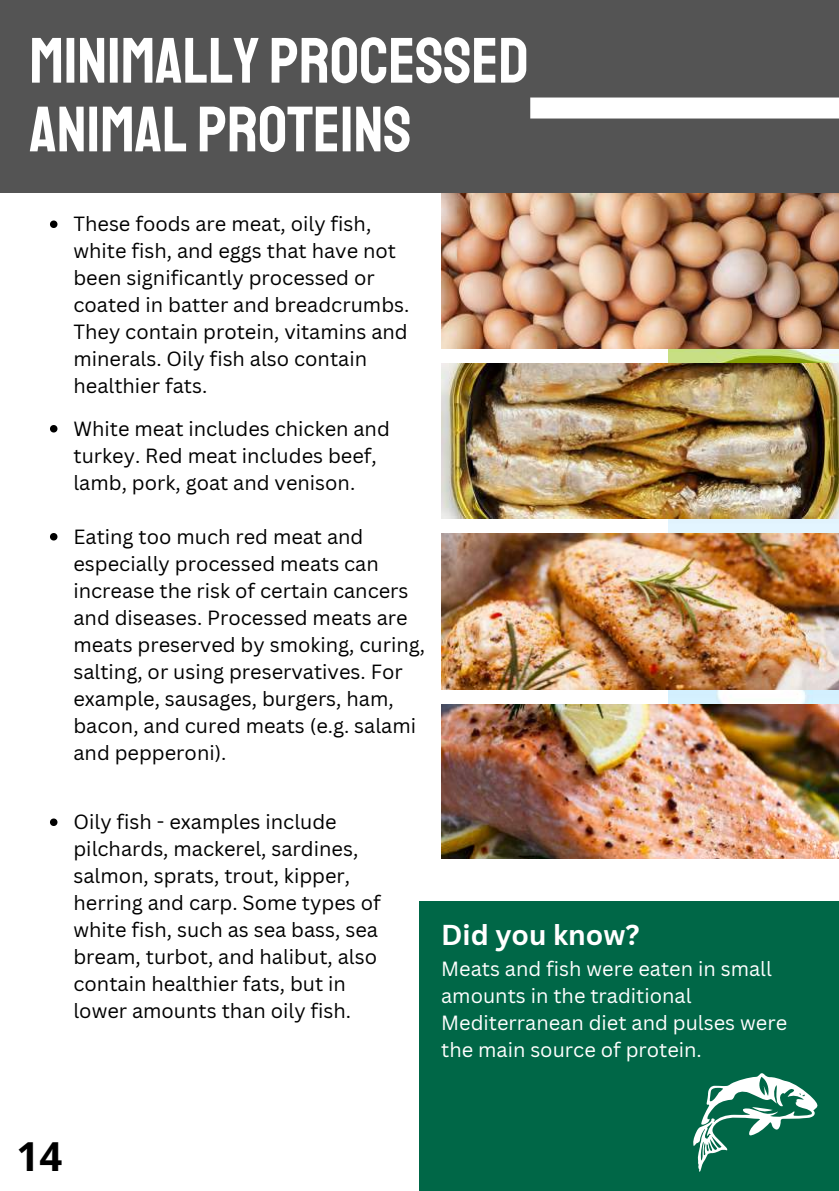
<style>
.page{position:relative;width:839px;height:1191px;background:#fff}
.page>*{position:absolute;margin:0;border:0;box-sizing:border-box;transform-origin:0 0}
.t1{font:64.2px/68.8px "Staatliches";color:#fff}
.t2{font:700 40px "Open Sans";color:#000}
.t3{font:700 28px "Canva Sans";color:#fff}
.t4{font:20px/27px "Canva Sans";color:#000}
.t5{font:20px/27px "Canva Sans";color:#fff}
</style>
<div class="page">
<img style="left:668px;top:349px;width:170px;height:15px">
<div style="left:668px;top:518px;width:170px;height:15px;background:#e3f5fe"></div>
<img style="left:668px;top:689px;width:170px;height:15px">
<img style="left:441px;top:193px;width:397px;height:156px">
<img style="left:441px;top:364px;width:397px;height:154px">
<img style="left:441px;top:533px;width:397px;height:156px">
<img style="left:441px;top:704px;width:397px;height:155px">
<div style="left:0;top:0;width:838px;height:193px;background:#545454"></div>
<div style="left:530px;top:98px;width:308px;height:21px;background:#fff"></div>
<div style="left:420px;top:901px;width:418px;height:290px;background:#006747"></div>
<svg style="left:693px;top:1073px;width:125px;height:99px"></svg>
<svg style="left:50px;top:221px;width:7px;height:7px"></svg>
<svg style="left:50px;top:425px;width:7px;height:8px"></svg>
<svg style="left:50px;top:533px;width:7px;height:8px"></svg>
<svg style="left:50px;top:819px;width:7px;height:7px"></svg>
<h1 class="t1" style="left:29px;top:27px;width:501px">MINIMALLY PROCESSED<br>ANIMAL PROTEINS</h1>
<p class="t4" style="left:73px;top:210px;width:337px">These foods are meat, oily fish, white fish, and eggs that have not been significantly processed or coated in batter and breadcrumbs.<br>They contain protein, vitamins and minerals. Oily fish also contain healthier fats.</p>
<p class="t4" style="left:73px;top:414px;width:318px">White meat includes chicken and turkey. Red meat includes beef, lamb, pork, goat and venison.</p>
<p class="t4" style="left:73px;top:522px;width:353px">Eating too much red meat and especially processed meats can increase the risk of certain cancers and diseases. Processed meats are meats preserved by smoking, curing, salting, or using preservatives. For example, sausages, burgers, ham, bacon, and cured meats (e.g. salami and pepperoni).</p>
<p class="t4" style="left:73px;top:808px;width:309px">Oily fish - examples include pilchards, mackerel, sardines, salmon, sprats, trout, kipper, herring and carp. Some types of white fish, such as sea bass, sea bream, turbot, and halibut, also contain healthier fats, but in lower amounts than oily fish.</p>
<h3 class="t3" style="left:441px;top:915px;width:200px">Did you know?</h3>
<p class="t5" style="left:441px;top:955px;width:347px">Meats and fish were eaten in small amounts in the traditional<br>Mediterranean diet and pulses were the main source of protein.</p>
<h2 class="t2" style="left:17px;top:1128px;width:47px">14</h2>
</div>
